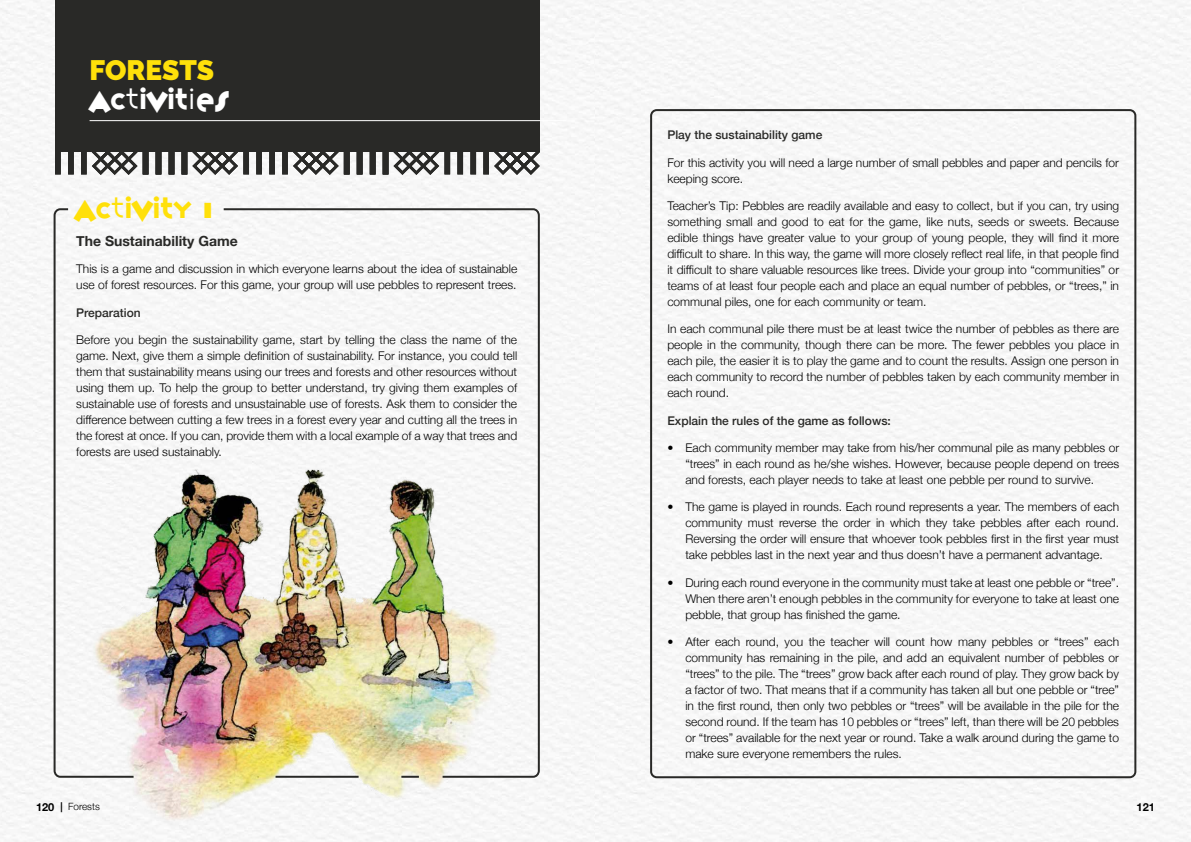
<style>
.page{position:relative;width:1191px;height:842px;background:#fff}
.page>*{position:absolute;margin:0;border:0;box-sizing:border-box;transform-origin:0 0}
.t1{font:900 28px "Raleway";color:#ffe00a}
.t2{font:26px "Variex OT";color:#fff}
.t3{font:26px "Variex OT";color:#ffe00a}
.t4{font:700 14px "Helvetica Neue";color:#292927}
.t5{font:300 12px/16px "Helvetica Neue";color:#000;text-align:justify}
.t6{font:500 12px "Helvetica Neue";color:#292927}
.t7{font:700 11px "Helvetica Neue";color:#000}
.t8{font:300 10px "Helvetica Neue";color:#000}
.s1{font-weight:700}
.s2{font-weight:300}
</style>
<div class="page">
<img style="left:0;top:0;width:1191px;height:842px">
<img style="left:80px;top:469px;width:429px;height:362px">
<div style="left:55px;top:0;width:485px;height:152px;background:#292927"></div>
<svg style="left:55px;top:152px;width:82px;height:23px"></svg>
<svg style="left:143px;top:152px;width:397px;height:23px"></svg>
<hr style="left:90px;top:120px;width:476px;height:1px;background:#fff">
<svg style="left:53px;top:207px;width:83px;height:572px"></svg>
<div style="left:650px;top:109px;width:486px;height:669px;border:2px solid #292927;border-radius:6px"></div>
<img style="left:222px;top:207px;width:319px;height:572px">
<svg style="left:401px;top:776px;width:18px;height:2px"></svg>
<hr style="left:275px;top:776px;width:83px;height:2px;background:#292927">
<h1 class="t1" style="left:90px;top:54px;width:126px">FORESTS</h1>
<h2 class="t2" style="left:90px;top:80px;width:141px"><span class="s1">A</span>C<span class="s2">T</span>I<span class="s1">V</span>IT<span class="s2">I</span>E<span class="s1">S</span></h2>
<h2 class="t3" style="left:75px;top:190px;width:140px"><span class="s1">A</span>C<span class="s2">T</span>I<span class="s1">V</span>ITY <span class="s1">1</span></h2>
<p class="t4" style="left:76px;top:230px;width:163px">The Sustainability Game</p>
<p class="t5" style="left:76px;top:260px;width:442px">This is a game and discussion in which everyone learns about the idea of sustainable use of forest resources. For this game, your group will use pebbles to represent trees.</p>
<p class="t6" style="left:76px;top:303px;width:66px">Preparation</p>
<p class="t5" style="left:76px;top:331px;width:442px">Before you begin the sustainability game, start by telling the class the name of the game. Next, give them a simple definition of sustainability. For instance, you could tell them that sustainability means using our trees and forests and other resources without using them up. To help the group to better understand, try giving them examples of sustainable use of forests and unsustainable use of forests. Ask them to consider the difference between cutting a few trees in a forest every year and cutting all the trees in the forest at once. If you can, provide them with a local example of a way that trees and forests are used sustainably.</p>
<p class="t6" style="left:667px;top:125px;width:156px">Play the sustainability game</p>
<p class="t5" style="left:667px;top:153px;width:453px">For this activity you will need a large number of small pebbles and paper and pencils for keeping score.</p>
<p class="t5" style="left:667px;top:197px;width:453px">Teacher’s Tip: Pebbles are readily available and easy to collect, but if you can, try using something small and good to eat for the game, like nuts, seeds or sweets. Because edible things have greater value to your group of young people, they will find it more difficult to share. In this way, the game will more closely reflect real life, in that people find it difficult to share valuable resources like trees. Divide your group into “communities” or teams of at least four people each and place an equal number of pebbles, or “trees,” in communal piles, one for each community or team.</p>
<p class="t5" style="left:667px;top:320px;width:453px">In each communal pile there must be at least twice the number of pebbles as there are people in the community, though there can be more. The fewer pebbles you place in each pile, the easier it is to play the game and to count the results. Assign one person in each community to record the number of pebbles taken by each community member in each round.</p>
<p class="t6" style="left:667px;top:411px;width:225px">Explain the rules of the game as follows:</p>
<p class="t5" style="left:685px;top:439px;width:435px;text-indent:-18px">• Each community member may take from his/her communal pile as many pebbles or “trees” in each round as he/she wishes. However, because people depend on trees and forests, each player needs to take at least one pebble per round to survive.</p>
<p class="t5" style="left:685px;top:498px;width:435px;text-indent:-18px">• The game is played in rounds. Each round represents a year. The members of each community must reverse the order in which they take pebbles after each round.<br>Reversing the order will ensure that whoever took pebbles first in the first year must take pebbles last in the next year and thus doesn’t have a permanent advantage.</p>
<p class="t5" style="left:685px;top:573px;width:435px;text-indent:-18px">• During each round everyone in the community must take at least one pebble or “tree”.<br>When there aren’t enough pebbles in the community for everyone to take at least one pebble, that group has finished the game.</p>
<p class="t5" style="left:685px;top:633px;width:435px;text-indent:-18px">• After each round, you the teacher will count how many pebbles or “trees” each community has remaining in the pile, and add an equivalent number of pebbles or “trees” to the pile. The “trees” grow back after each round of play. They grow back by a factor of two. That means that if a community has taken all but one pebble or “tree” in the first round, then only two pebbles or “trees” will be available in the pile for the second round. If the team has 10 pebbles or “trees” left, than there will be 20 pebbles or “trees” available for the next year or round. Take a walk around during the game to make sure everyone remembers the rules.</p>
<p class="t8" style="left:60px;top:799px;width:41px"><span class="s1">|</span> Forests</p>
<p class="t7" style="left:36px;top:799px;width:20px">120</p>
<p class="t7" style="left:1136px;top:799px;width:20px">121</p>
</div>
